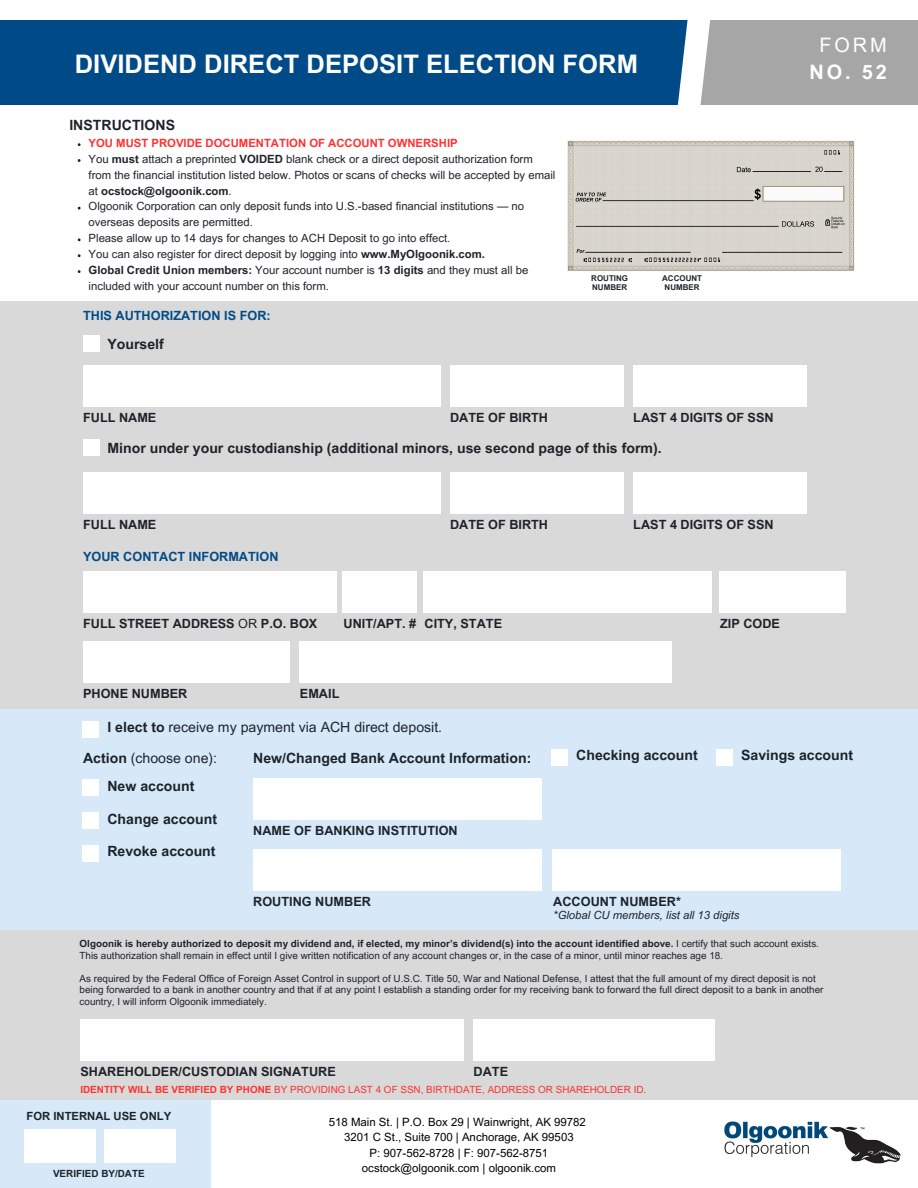
<style>
.page{position:relative;width:918px;height:1188px;background:#d9d9d9}
.page>*{position:absolute;margin:0;border:0;box-sizing:border-box;transform-origin:0 0}
.t1{font:700 25.65px "Arial MT Pro";color:#fff}
.t2{font:700 19.95px/27.5px "Arial MT Pro";color:#fff;text-align:center}
.t3{font:700 14.1px "Arial MT Pro";color:#1e232b}
.t4{font:14.1px "Arial MT Pro";color:#1e232b}
.t5{font:700 12.75px "Arial MT Pro";color:#1e232b}
.t6{font:700 12.75px "Arial MT Pro";color:#004b87}
.t7{font:11.4px/15.9px "Arial MT Pro";color:#1e232b}
.t8{font:11.4px "Arial MT Pro";color:#000}
.t9{font:italic 11.25px "Arial MT Pro";color:#1e232b}
.t10{font:700 11.25px "Arial MT Pro";color:#1e232b}
.t11{font:9.9px/11.6px "Arial MT Pro";color:#1e232b}
.t12{font:9.9px "Arial MT Pro";color:#ff3131}
.t13{font:700 9.9px "Arial MT Pro";color:#1e232b}
.t14{font:700 7.95px "Arial MT Pro";color:#1e232b}
.s1{font-weight:700;color:#ff3131}
.s2{font-weight:700}
.s3{font-weight:400}
</style>
<div class="page">
<div style="left:0;top:0;width:918px;height:300px;background:#fff"></div>
<div style="left:0;top:20px;width:692px;height:84px;background:#004b87"></div>
<svg style="left:747px;top:104px;width:78px;height:1px"></svg>
<div style="left:692px;top:20px;width:226px;height:84px;background:#a6a6a6"></div>
<svg style="left:660px;top:20px;width:66px;height:85px"></svg>
<div style="left:83px;top:365px;width:358px;height:42px;background:#fff"></div>
<div style="left:450px;top:365px;width:174px;height:42px;background:#fff"></div>
<div style="left:633px;top:365px;width:174px;height:42px;background:#fff"></div>
<div style="left:83px;top:571px;width:253px;height:42px;background:#fff"></div>
<div style="left:423px;top:571px;width:289px;height:42px;background:#fff"></div>
<div style="left:719px;top:571px;width:127px;height:42px;background:#fff"></div>
<div style="left:83px;top:641px;width:207px;height:42px;background:#fff"></div>
<div style="left:300px;top:641px;width:372px;height:42px;background:#fff"></div>
<div style="left:0;top:709px;width:918px;height:220px;background:#d7e9f8"></div>
<div style="left:82px;top:721px;width:17px;height:17px;background:#fff"></div>
<div style="left:82px;top:779px;width:17px;height:17px;background:#fff"></div>
<div style="left:82px;top:812px;width:17px;height:17px;background:#fff"></div>
<div style="left:82px;top:845px;width:17px;height:16px;background:#fff"></div>
<div style="left:551px;top:749px;width:17px;height:16px;background:#fff"></div>
<div style="left:716px;top:749px;width:16px;height:16px;background:#fff"></div>
<div style="left:253px;top:778px;width:289px;height:42px;background:#fff"></div>
<div style="left:253px;top:849px;width:289px;height:42px;background:#fff"></div>
<div style="left:552px;top:849px;width:289px;height:42px;background:#fff"></div>
<div style="left:80px;top:1019px;width:384px;height:42px;background:#fff"></div>
<div style="left:474px;top:1019px;width:241px;height:42px;background:#fff"></div>
<div style="left:0;top:1100px;width:918px;height:88px;background:#fff"></div>
<img style="left:724px;top:1121px;width:177px;height:43px">
<img style="left:568px;top:140px;width:287px;height:131px">
<div style="left:0;top:1100px;width:210px;height:88px;background:#d7e9f8"></div>
<div style="left:25px;top:1129px;width:71px;height:34px;background:#fff"></div>
<div style="left:105px;top:1129px;width:71px;height:34px;background:#fff"></div>
<div style="left:83px;top:335px;width:17px;height:17px;background:#fff"></div>
<div style="left:83px;top:440px;width:17px;height:16px;background:#fff"></div>
<div style="left:83px;top:472px;width:358px;height:42px;background:#fff"></div>
<div style="left:450px;top:472px;width:174px;height:42px;background:#fff"></div>
<div style="left:633px;top:472px;width:174px;height:42px;background:#fff"></div>
<div style="left:342px;top:571px;width:75px;height:42px;background:#fff"></div>
<p class="t1" style="left:75px;top:54px;width:565px">DIVIDEND DIRECT DEPOSIT ELECTION FORM</p>
<p class="t3" style="left:69px;top:119px;width:107px">INSTRUCTIONS</p>
<p class="t7" style="left:89px;top:136px;width:468px"><span class="s1">YOU MUST PROVIDE DOCUMENTATION OF ACCOUNT OWNERSHIP<br></span>You <span class="s2">must</span> attach a preprinted <span class="s2">VOIDED</span> blank check or a direct deposit authorization form from the financial institution listed below. Photos or scans of checks will be accepted by email at <span class="s2">ocstock@olgoonik.com</span>.<br>Olgoonik Corporation can only deposit funds into U.S.-based financial institutions — no overseas deposits are permitted.<br>Please allow up to 14 days for changes to ACH Deposit to go into effect.<br>You can also register for direct deposit by logging into <span class="s2">www.MyOlgoonik.com.<br>Global Credit Union members:</span> Your account number is <span class="s2">13 digits</span> and they must all be included with your account number on this form.</p>
<p class="t6" style="left:83px;top:310px;width:189px">THIS AUTHORIZATION IS FOR:</p>
<h5 class="t3" style="left:107px;top:338px;width:58px">Yourself</h5>
<p class="t14" style="left:591px;top:275px;width:38px">ROUTING</p>
<h3 class="t14" style="left:592px;top:284px;width:36px">NUMBER</h3>
<p class="t14" style="left:662px;top:275px;width:41px">ACCOUNT</p>
<h5 class="t14" style="left:665px;top:284px;width:36px">NUMBER</h5>
<p class="t5" style="left:83px;top:413px;width:75px">FULL NAME</p>
<h3 class="t5" style="left:450px;top:413px;width:100px">DATE OF BIRTH</h3>
<h3 class="t5" style="left:633px;top:413px;width:142px">LAST 4 DIGITS OF SSN</h3>
<h3 class="t3" style="left:107px;top:443px;width:556px">Minor under your custodianship (additional minors, use second page of this form).</h3>
<p class="t5" style="left:83px;top:520px;width:75px">FULL NAME</p>
<h5 class="t5" style="left:450px;top:520px;width:100px">DATE OF BIRTH</h5>
<h3 class="t5" style="left:633px;top:520px;width:142px">LAST 4 DIGITS OF SSN</h3>
<h3 class="t6" style="left:83px;top:552px;width:197px">YOUR CONTACT INFORMATION</h3>
<h3 class="t5" style="left:83px;top:619px;width:236px">FULL STREET ADDRESS <span class="s3">OR</span> P.O. BOX</h3>
<p class="t5" style="left:425px;top:619px;width:79px">CITY, STATE</p>
<h5 class="t5" style="left:720px;top:619px;width:61px">ZIP CODE</h5>
<p class="t5" style="left:344px;top:619px;width:74px">UNIT/APT. #</p>
<p class="t2" style="left:809px;top:34px;width:79px"><span class="s3">FORM<br></span>NO. 52</p>
<h3 class="t5" style="left:83px;top:689px;width:106px">PHONE NUMBER</h3>
<h3 class="t5" style="left:300px;top:689px;width:41px">EMAIL</h3>
<h3 class="t4" style="left:107px;top:722px;width:336px"><span class="s2">I elect to</span> receive my payment via ACH direct deposit.</h3>
<h3 class="t4" style="left:83px;top:753px;width:136px"><span class="s2">Action</span> (choose one):</h3>
<h4 class="t3" style="left:253px;top:752px;width:280px">New/Changed Bank Account Information:</h4>
<p class="t3" style="left:107px;top:781px;width:89px">New account</p>
<h1 class="t3" style="left:107px;top:813px;width:111px">Change account</h1>
<h2 class="t3" style="left:107px;top:846px;width:110px">Revoke account</h2>
<h3 class="t5" style="left:253px;top:825px;width:206px">NAME OF BANKING INSTITUTION</h3>
<p class="t3" style="left:576px;top:750px;width:123px">Checking account</p>
<h3 class="t3" style="left:741px;top:750px;width:114px">Savings account</h3>
<h3 class="t5" style="left:253px;top:897px;width:119px">ROUTING NUMBER</h3>
<h3 class="t5" style="left:553px;top:897px;width:129px">ACCOUNT NUMBER*</h3>
<h3 class="t11" style="left:80px;top:939px;width:741px"><span class="s2">Olgoonik is hereby authorized to deposit my dividend and, if elected, my minor’s dividend(s) into the account identified above.</span> I certify that such account exists.<br>This authorization shall remain in effect until I give written notification of any account changes or, in the case of a minor, until minor reaches age 18.</h3>
<h3 class="t11" style="left:80px;top:974px;width:746px">As required by the Federal Office of Foreign Asset Control in support of U.S.C. Title 50, War and National Defense, I attest that the full amount of my direct deposit is not being forwarded to a bank in another country and that if at any point I establish a standing order for my receiving bank to forward the full direct deposit to a bank in another country, I will inform Olgoonik immediately.</h3>
<h5 class="t9" style="left:553px;top:911px;width:188px">*Global CU members, list all 13 digits</h5>
<p class="t5" style="left:80px;top:1066px;width:257px">SHAREHOLDER/CUSTODIAN SIGNATURE</p>
<h6 class="t5" style="left:474px;top:1066px;width:36px">DATE</h6>
<h6 class="t12" style="left:80px;top:1086px;width:567px"><span class="s2">IDENTITY WILL BE VERIFIED BY PHONE</span> BY PROVIDING LAST 4 OF SSN, BIRTHDATE, ADDRESS OR SHAREHOLDER ID.</h6>
<h5 class="t10" style="left:26px;top:1112px;width:146px">FOR INTERNAL USE ONLY</h5>
<p class="t8" style="left:329px;top:1118px;width:259px">518 Main St. | P.O. Box 29 | Wainwright, AK 99782</p>
<h5 class="t8" style="left:344px;top:1133px;width:231px">3201 C St., Suite 700 | Anchorage, AK 99503</h5>
<p class="t8" style="left:370px;top:1148px;width:180px">P: 907-562-8728 | F: 907-562-8751</p>
<h5 class="t8" style="left:362px;top:1164px;width:196px">ocstock@olgoonik.com | olgoonik.com</h5>
<p class="t13" style="left:53px;top:1169px;width:93px">VERIFIED BY/DATE</p>
</div>
